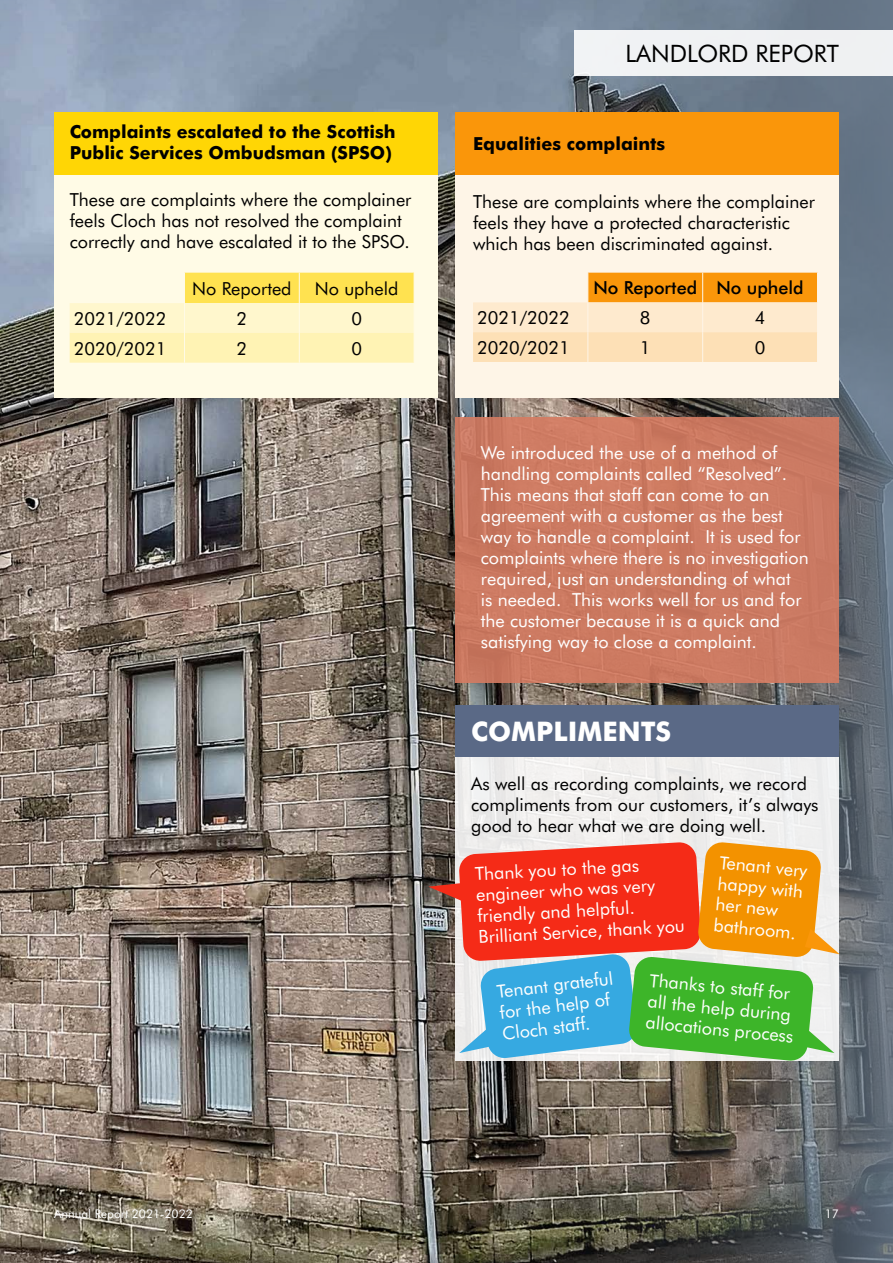
<style>
.page{position:relative;width:893px;height:1263px;background:#fff}
.page>*{position:absolute;margin:0;border:0;box-sizing:border-box;transform-origin:0 0}
.t1{font:700 27px "Futura BT";color:#fff}
.t2{font:24px "Futura BT";color:#000}
.t3{font:18px/21px "Futura BT";color:#fff}
.t4{font:18px/21px "Futura BT";color:#000}
.t5{font:700 18px/21px "Futura BT";color:#000}
.t6{font:500 18px "Futura BT";color:#000}
.t7{font:12px "Futura BT";color:#fff}
</style>
<div class="page">
<img style="left:0;top:0;width:893px;height:1263px">
<div style="left:574px;top:30px;width:319px;height:46px;background:#f0f1f3"></div>
<div style="left:54px;top:112px;width:383px;height:71px;background:#ffd605"></div>
<div style="left:455px;top:112px;width:384px;height:71px;background:#fa960a"></div>
<div style="left:54px;top:176px;width:383px;height:222px;background:#fffbe6"></div>
<div style="left:455px;top:417px;width:384px;height:266px;background:#cc7a62"></div>
<div style="left:455px;top:705px;width:384px;height:355px;background:#f0efee"></div>
<div style="left:455px;top:176px;width:384px;height:222px;background:#fef5e7"></div>
<svg style="left:473px;top:273px;width:344px;height:89px;background:#fcd59e"></svg>
<hr style="left:587px;top:302px;width:1px;height:30px;background:#fef5e7">
<hr style="left:702px;top:302px;width:1px;height:30px;background:#fef5e7">
<hr style="left:587px;top:332px;width:1px;height:30px;background:#fef5e7">
<hr style="left:702px;top:332px;width:1px;height:30px;background:#fef5e7">
<svg style="left:70px;top:273px;width:344px;height:90px;background:#fff1ac"></svg>
<hr style="left:184px;top:273px;width:1px;height:30px;background:#fffbe6">
<hr style="left:299px;top:273px;width:1px;height:30px;background:#fffbe6">
<hr style="left:184px;top:303px;width:1px;height:30px;background:#fffbe6">
<hr style="left:299px;top:303px;width:1px;height:30px;background:#fffbe6">
<hr style="left:184px;top:333px;width:1px;height:30px;background:#fffbe6">
<hr style="left:299px;top:333px;width:1px;height:30px;background:#fffbe6">
<div style="left:455px;top:705px;width:384px;height:52px;background:#5a6986"></div>
<svg style="left:428px;top:841px;width:412px;height:220px"></svg>
<h2 class="t2" style="left:625px;top:39px;width:215px">LANDLORD REPORT</h2>
<p class="t5" style="left:70px;top:121px;width:327px">Complaints escalated to the Scottish<br>Public Services Ombudsman (SPSO)</p>
<p class="t4" style="left:70px;top:189px;width:343px">These are complaints where the complainer feels Cloch has not resolved the complaint correctly and have escalated it to the SPSO.</p>
<p class="t4" style="left:473px;top:191px;width:343px">These are complaints where the complainer feels they have a protected characteristic which has been discriminated against.</p>
<p class="t5" style="left:473px;top:133px;width:194px">Equalities complaints</p>
<p class="t4" style="left:192px;top:278px;width:101px">No Reported</p>
<p class="t4" style="left:315px;top:278px;width:85px">No upheld</p>
<p class="t4" style="left:74px;top:308px;width:94px">2021/2022</p>
<p class="t4" style="left:237px;top:308px;width:12px">2</p>
<p class="t4" style="left:351px;top:308px;width:12px">0</p>
<p class="t4" style="left:74px;top:338px;width:94px">2020/2021</p>
<p class="t4" style="left:237px;top:338px;width:12px">2</p>
<p class="t4" style="left:351px;top:338px;width:12px">0</p>
<p class="t6" style="left:593px;top:277px;width:212px">No Reported No upheld</p>
<p class="t4" style="left:477px;top:307px;width:94px">2021/2022</p>
<p class="t4" style="left:640px;top:307px;width:12px">8</p>
<p class="t4" style="left:755px;top:307px;width:12px">4</p>
<p class="t4" style="left:477px;top:337px;width:94px">2020/2021</p>
<p class="t4" style="left:640px;top:337px;width:12px">1</p>
<p class="t4" style="left:755px;top:337px;width:12px">0</p>
<p class="t3" style="left:481px;top:442px;width:330px">We introduced the use of a method of handling complaints called “Resolved”.<br>This means that staff can come to an agreement with a customer as the best way to handle a complaint. It is used for complaints where there is no investigation required, just an understanding of what<br>is needed. This works well for us and for the customer because it is a quick and satisfying way to close a complaint.</p>
<h1 class="t1" style="left:471px;top:714px;width:202px">COMPLIMENTS</h1>
<p class="t4" style="left:471px;top:773px;width:349px">As well as recording complaints, we record compliments from our customers, it’s always good to hear what we are doing well.</p>
<p class="t3" style="left:474px;top:863px;width:208px;rotate:-3deg">Thank you to the gas engineer who was very friendly and helpful.<br>Brilliant Service, thank you</p>
<p class="t3" style="left:720px;top:852px;width:90px;rotate:5deg">Tenant very happy with her new bathroom.</p>
<p class="t3" style="left:496px;top:981px;width:118px;rotate:-7deg">Tenant grateful for the help of<br>Cloch staff.</p>
<p class="t3" style="left:650px;top:970px;width:150px;rotate:5deg">Thanks to staff for all the help during allocations process</p>
<p class="t7" style="left:54px;top:1206px;width:140px">Annual Report 2021-2022</p>
<p class="t7" style="left:825px;top:1206px;width:16px">17</p>
</div>
